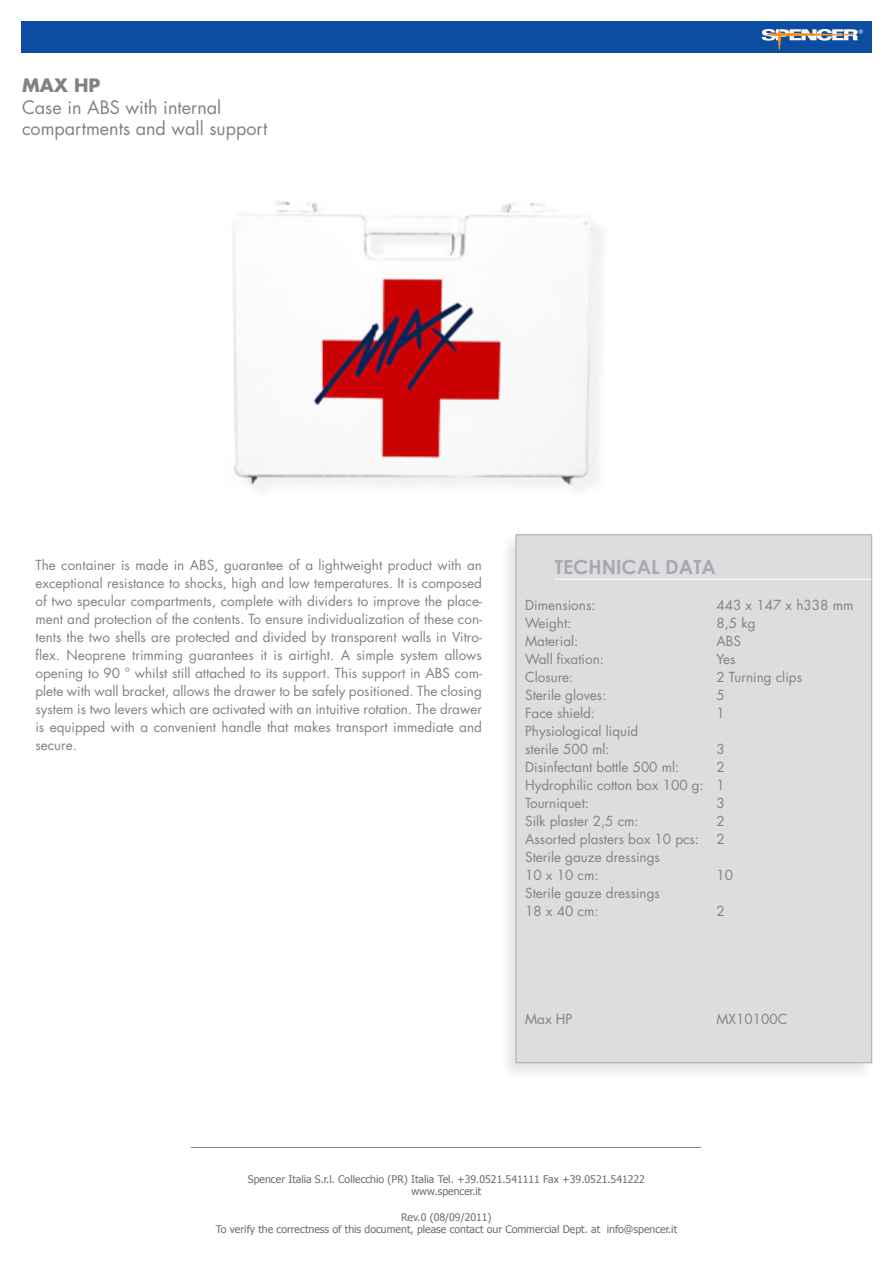
<style>
.page{position:relative;width:893px;height:1263px;background:#fff}
.page>*{position:absolute;margin:0;border:0;box-sizing:border-box;transform-origin:0 0}
.TITOLO_DATI_TECNICI{font:700 19.5px "Century Gothic";color:#a8a9ad}
.Sottotitolo{font:18px "Futura";color:#808285}
.Sottotitolo-2{font:700 18px "Futura";color:#808285}
.Testo{font:13.5px/18px "Futura";color:#808285}
.t1{font:10.5px "Tahoma";color:#6c6d70}
</style>
<div class="page">
<div style="left:21px;top:21px;width:851px;height:31px;background:#0d4da1"></div>
<svg style="left:761px;top:29px;width:102px;height:24px"></svg>
<hr style="left:191px;top:1147px;width:510px;height:1px;background:#808285">
<img style="left:232px;top:201px;width:372px;height:292px">
<div style="left:499px;top:533px;width:375px;height:547px;background:#808285;opacity:.2"></div>
<div style="left:516px;top:534px;width:356px;height:529px;background:#dcdddf;border:1px solid #a8a9ad"></div>
<hr style="left:554px;top:579px;width:317px;height:1px;background:#fff">
<p class="Sottotitolo-2" style="left:22px;top:73px;width:80px">MAX HP</p>
<p class="Sottotitolo" style="left:22px;top:95px;width:201px">Case in ABS with internal</p>
<p class="Sottotitolo" style="left:22px;top:117px;width:247px">compartments and wall support</p>
<p class="Testo" style="left:35px;top:556px;width:448px">The container is made in ABS, guarantee of a lightweight product with an exceptional resistance to shocks, high and low temperatures isIt. composed</p>
<p class="TITOLO_DATI_TECNICI" style="left:555px;top:555px;width:163px">TECHNICAL DATA</p>
<p class="Testo" style="left:35px;top:592px;width:448px">of two specular compartments, complete with dividers to improve the place-</p>
<p class="Testo" style="left:525px;top:596px;width:72px">Dimensions:</p>
<p class="Testo" style="left:716px;top:596px;width:138px">443 x 147 hx 338 mm</p>
<p class="Testo" style="left:35px;top:610px;width:448px">ment and protection of the contents. To ensure individualization of these con-</p>
<p class="Testo" style="left:35px;top:628px;width:448px">tents the two shells are protected and divided by transparent walls in Vitro-</p>
<p class="Testo" style="left:525px;top:614px;width:48px">Weight:</p>
<p class="Testo" style="left:525px;top:632px;width:55px">Material:</p>
<p class="Testo" style="left:716px;top:614px;width:41px">8,5 kg</p>
<p class="Testo" style="left:716px;top:632px;width:26px">ABS</p>
<p class="Testo" style="left:35px;top:646px;width:26px">flex.</p>
<p class="Testo" style="left:289px;top:646px;width:63px">airtight A.</p>
<p class="Testo" style="left:357px;top:646px;width:39px">simple</p>
<p class="Testo" style="left:445px;top:646px;width:39px">allows</p>
<p class="Testo" style="left:67px;top:646px;width:61px">Neoprene</p>
<p class="Testo" style="left:132px;top:646px;width:52px">trimming</p>
<p class="Testo" style="left:260px;top:646px;width:8px">it</p>
<p class="Testo" style="left:274px;top:646px;width:10px">is</p>
<p class="Testo" style="left:189px;top:646px;width:66px">guarantees</p>
<p class="Testo" style="left:400px;top:646px;width:40px">system</p>
<p class="Testo" style="left:525px;top:650px;width:80px">Wall fixation:</p>
<p class="Testo" style="left:716px;top:650px;width:21px">Yes</p>
<p class="Testo" style="left:35px;top:664px;width:448px">opening to 90 ° whilst still attached to its support. This support in ABS com-</p>
<p class="Testo" style="left:35px;top:700px;width:448px;text-align:justify">system is two levers which are activated with an intuitive rotation. The drawer is equipped with a convenient handle that makes transport immediate and secure.</p>
<p class="Testo" style="left:35px;top:682px;width:448px">plete with wall bracket, allows the drawer to be safely positioned. The closing</p>
<p class="Testo" style="left:525px;top:668px;width:50px">Closure:</p>
<p class="Testo" style="left:525px;top:686px;width:83px">Sterile gloves:</p>
<p class="Testo" style="left:525px;top:704px;width:71px">Face shield:</p>
<p class="Testo" style="left:525px;top:722px;width:115px">Physiological liquid</p>
<p class="Testo" style="left:525px;top:740px;width:86px">sterile 500 ml:</p>
<p class="Testo" style="left:716px;top:668px;width:87px">2 Turning clips</p>
<p class="Testo" style="left:716px;top:686px;width:10px">5</p>
<p class="Testo" style="left:716px;top:704px;width:10px">1</p>
<p class="Testo" style="left:716px;top:740px;width:10px">3</p>
<p class="Testo" style="left:525px;top:758px;width:156px">Disinfectant bottle 500 ml:</p>
<p class="Testo" style="left:716px;top:758px;width:10px">2</p>
<p class="Testo" style="left:525px;top:776px;width:180px">Hydrophilic cotton box 100 :g</p>
<p class="Testo" style="left:716px;top:776px;width:10px">1</p>
<p class="Testo" style="left:525px;top:794px;width:65px">Tourniquet:</p>
<p class="Testo" style="left:716px;top:794px;width:10px">3</p>
<p class="Testo" style="left:525px;top:812px;width:115px">Silk plaster 2,5 cm:</p>
<p class="Testo" style="left:716px;top:812px;width:10px">2</p>
<p class="Testo" style="left:525px;top:830px;width:175px">Assorted plasters box 10 pcs:</p>
<p class="Testo" style="left:525px;top:848px;width:136px">Sterile gauze dressings</p>
<p class="Testo" style="left:716px;top:830px;width:10px">2</p>
<p class="Testo" style="left:525px;top:866px;width:75px">10 x 10 cm:</p>
<p class="Testo" style="left:525px;top:884px;width:136px">Sterile gauze dressings</p>
<p class="Testo" style="left:716px;top:866px;width:18px">10</p>
<p class="Testo" style="left:525px;top:902px;width:75px">18 x 40 cm:</p>
<p class="Testo" style="left:716px;top:902px;width:10px">2</p>
<p class="Testo" style="left:525px;top:1010px;width:49px">Max HP</p>
<p class="Testo" style="left:716px;top:1010px;width:72px">MX10100C</p>
<p class="t1" style="left:248px;top:1172px;width:399px">Spencer Italia .l.r.S Collecchio (PR) Italia Tel. +39.0521.541111 Fax +39.0521.541222</p>
<p class="t1" style="left:411px;top:1185px;width:71px">www.spencer i t.</p>
<p class="t1" style="left:401px;top:1210px;width:92px">Rev.0 )08/09/2011(</p>
<p class="t1" style="left:607px;top:1223px;width:72px">info@spencer i t.</p>
<p class="t1" style="left:216px;top:1223px;width:386px">To verify the correctness of this document, please contact our Commercial Dept. at</p>
</div>
